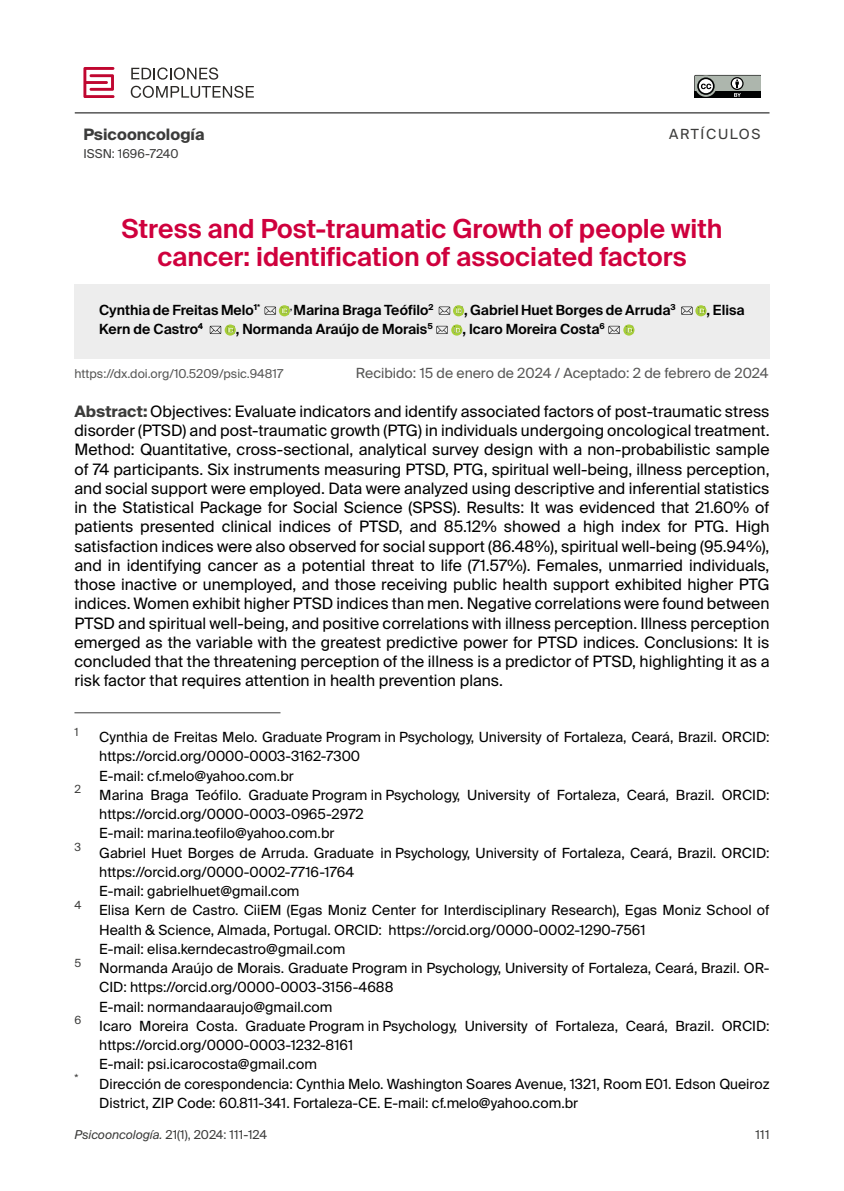
<style>
.page{position:relative;width:844px;height:1191px;background:#fff}
.page>*{position:absolute;margin:0;border:0;box-sizing:border-box;transform-origin:0 0}
.t1{font:600 26.25px/28px "Suisse Intl";color:#cf003d;text-align:center}
.t2{font:15.75px/19.2px "Suisse Intl";color:#000;text-align:justify}
.t3{font:700 15.75px "Suisse Intl";color:#3c3c3b}
.t4{font:14px/19.2px "Suisse Intl";color:#000}
.t5{font:600 14px "Suisse Intl";color:#000}
.t6{font:14px "Suisse Intl";color:#575756}
.t7{font:14px "Suisse Intl";letter-spacing:.12em;color:#3c3c3b}
.t8{font:12.25px "Suisse Intl";color:#3c3c3b}
.t9{font:12.25px "Suisse Intl";color:#575756}
.t10{font:11.2px "Suisse Intl";color:#3c3c3b}
.s1{font-weight:700;color:#3c3c3b}
.s2{font-style:italic}
</style>
<div class="page">
<hr style="left:75px;top:112px;width:694px;height:1px;background:#000">
<svg style="left:694px;top:75px;width:66px;height:23px;background:#757975"></svg>
<svg style="left:83px;top:67px;width:31px;height:31px"></svg>
<svg style="left:131px;top:67px;width:87px;height:13px"></svg>
<svg style="left:131px;top:86px;width:123px;height:12px"></svg>
<div style="left:74px;top:284px;width:695px;height:74px;background:#ededed"></div>
<svg style="left:264px;top:305px;width:26px;height:11px"></svg>
<svg style="left:438px;top:305px;width:26px;height:11px"></svg>
<svg style="left:681px;top:305px;width:25px;height:11px"></svg>
<svg style="left:210px;top:324px;width:26px;height:11px"></svg>
<svg style="left:436px;top:324px;width:26px;height:11px"></svg>
<svg style="left:608px;top:324px;width:26px;height:11px"></svg>
<hr style="left:74px;top:712px;width:206px;height:1px;background:#3c3c3b">
<p class="t3" style="left:83px;top:125px;width:122px">Psicooncología</p>
<p class="t8" style="left:83px;top:146px;width:97px">ISSN: 1696-7240</p>
<p class="t7" style="left:669px;top:126px;width:93px">ARTÍCULOS</p>
<h1 class="t1" style="left:121px;top:215px;width:602px">Stress and Post-traumatic Growth of people with cancer: identification of associated factors</h1>
<p class="t5" style="left:99px;top:302px;width:162px">Cynthia de Freitas Melo<sup>1</sup><sup>*</sup></p>
<p class="t5" style="left:290px;top:302px;width:145px"><sup>,</sup> Marina Braga Teófilo<sup>2</sup></p>
<p class="t5" style="left:464px;top:302px;width:213px">, Gabriel Huet Borges de Arruda<sup>3</sup></p>
<p class="t5" style="left:706px;top:302px;width:40px">, Elisa</p>
<p class="t5" style="left:99px;top:321px;width:105px">Kern de Castro<sup>4</sup></p>
<p class="t5" style="left:236px;top:321px;width:198px">, Normanda Araújo de Morais<sup>5</sup></p>
<p class="t5" style="left:462px;top:321px;width:144px">, Icaro Moreira Costa<sup>6</sup></p>
<p class="t9" style="left:74px;top:366px;width:210px">https://dx.doi.org/10.5209/psic.94817</p>
<p class="t6" style="left:355px;top:364px;width:414px">Recibido: 15 de enero de 2024 / Aceptado: 2 de febrero de 2024</p>
<p class="t2" style="left:74px;top:402px;width:696px"><span class="s1">Abstract:</span> Objectives: Evaluate indicators and identify associated factors of post-traumatic stress disorder (PTSD) and post-traumatic growth (PTG) in individuals undergoing oncological treatment.<br>Method: Quantitative, cross-sectional, analytical survey design with a non-probabilistic sample of 74 participants. Six instruments measuring PTSD, PTG, spiritual well-being, illness perception, and social support were employed. Data were analyzed using descriptive and inferential statistics in the Statistical Package for Social Science (SPSS). Results: It was evidenced that 21.60% of patients presented clinical indices of PTSD, and 85.12% showed a high index for PTG. High satisfaction indices were also observed for social support (86.48%), spiritual well-being (95.94%), and in identifying cancer as a potential threat to life (71.57%). Females, unmarried individuals, those inactive or unemployed, and those receiving public health support exhibited higher PTG indices. Women exhibit higher PTSD indices than men. Negative correlations were found between PTSD and spiritual well-being, and positive correlations with illness perception. Illness perception emerged as the variable with the greatest predictive power for PTSD indices. Conclusions: It is concluded that the threatening perception of the illness is a predictor of PTSD, highlighting it as a risk factor that requires attention in health prevention plans.</p>
<p class="t10" style="left:74px;top:725px;width:6px">1</p>
<p class="t4" style="left:99px;top:727px;width:671px">Cynthia de Freitas Melo. Graduate Program in Psychology, University of Fortaleza, Ceará, Brazil. ORCID: https://orcid.org/0000-0003-3162-7300<br>E-mail: cf.melo@yahoo.com.br</p>
<p class="t10" style="left:74px;top:783px;width:8px">2</p>
<p class="t4" style="left:99px;top:785px;width:671px">Marina Braga Teófilo. Graduate Program in Psychology, University of Fortaleza, Ceará, Brazil. ORCID: https://orcid.org/0000-0003-0965-2972<br>E-mail: marina.teofilo@yahoo.com.br</p>
<p class="t10" style="left:74px;top:840px;width:8px">3</p>
<p class="t4" style="left:99px;top:843px;width:671px">Gabriel Huet Borges de Arruda. Graduate in Psychology, University of Fortaleza, Ceará, Brazil. ORCID: https://orcid.org/0000-0002-7716-1764<br>E-mail: gabrielhuet@gmail.com</p>
<p class="t10" style="left:74px;top:898px;width:9px">4</p>
<p class="t4" style="left:99px;top:901px;width:671px">Elisa Kern de Castro. CiiEM (Egas Moniz Center for Interdisciplinary Research), Egas Moniz School of<br>Health &amp; Science, Almada, Portugal. ORCID: https://orcid.org/0000-0002-1290-7561<br>E-mail: elisa.kerndecastro@gmail.com</p>
<p class="t10" style="left:74px;top:956px;width:8px">5</p>
<p class="t10" style="left:74px;top:1014px;width:8px">6</p>
<p class="t4" style="left:99px;top:958px;width:671px">Normanda Araújo de Morais. Graduate Program in Psychology, University of Fortaleza, Ceará, Brazil. OR-<br>CID: https://orcid.org/0000-0003-3156-4688<br>E-mail: normandaaraujo@gmail.com</p>
<p class="t4" style="left:99px;top:1016px;width:671px">Icaro Moreira Costa. Graduate Program in Psychology, University of Fortaleza, Ceará, Brazil. ORCID: https://orcid.org/0000-0003-1232-8161<br>E-mail: psi.icarocosta@gmail.com</p>
<p class="t10" style="left:74px;top:1071px;width:5px">*</p>
<p class="t4" style="left:99px;top:1074px;width:671px">Dirección de corespondencia: Cynthia Melo. Washington Soares Avenue, 1321, Room E01. Edson Queiroz<br>District, ZIP Code: 60.811-341. Fortaleza-CE. E-mail: cf.melo@yahoo.com.br</p>
<p class="t8" style="left:74px;top:1127px;width:194px"><span class="s2">Psicooncología.</span> 21(1), 2024: 111-124</p>
<p class="t8" style="left:755px;top:1127px;width:16px">111</p>
</div>
